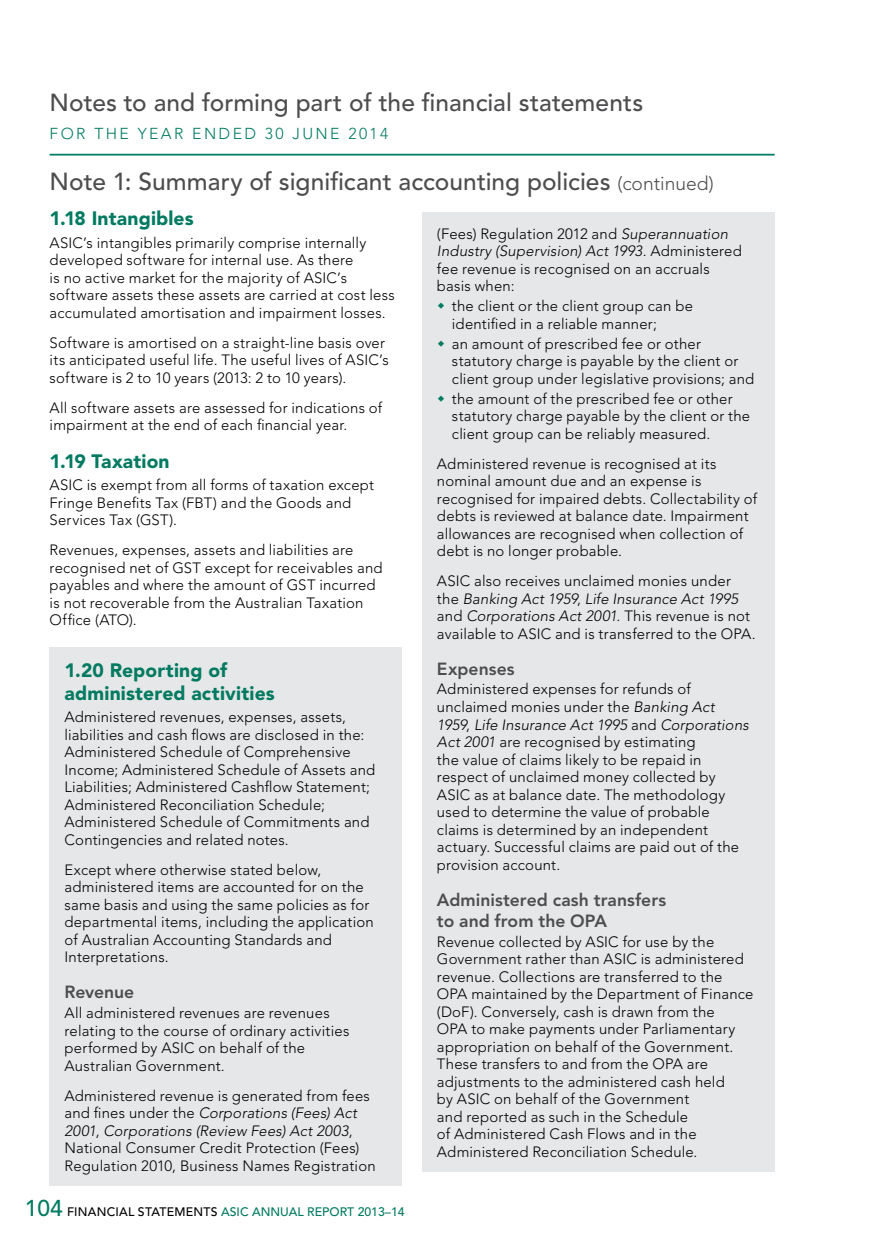
<style>
.page{position:relative;width:874px;height:1241px;background:#fff}
.page>*{position:absolute;margin:0;border:0;box-sizing:border-box;transform-origin:0 0}
._01_Head_1_grey_span{font:500 24.5px "Avenir";color:#4d4d4f}
._01_Head_2_blue{font:900 19.25px/22.8px "Avenir";letter-spacing:.01em;color:#007a60}
._01_Head_3_grey{font:800 17.5px/21px "Avenir";color:#4d4d4f}
.t1{font:300 15.75px "Avenir";letter-spacing:.15em;color:#007a60}
._02_Financials_Body{font:300 14.88px/17.5px "Avenir";letter-spacing:.015em;color:#000}
._02_Body_Before_Bull{font:300 14.88px/17.5px "Avenir";letter-spacing:.015em;color:#000}
.t2{font:500 12.25px "Avenir";color:#007a60}
.s1{font-weight:300;font-size:19.25px}
.s2{font-style:italic}
.s3{font-size:22.75px}
.s4{color:#000}
</style>
<div class="page">
<hr style="left:50px;top:154px;width:724px;height:1px;background:#007a60">
<div style="left:50px;top:647px;width:352px;height:538px;background:#e6e7e8"></div>
<div style="left:422px;top:212px;width:352px;height:959px;background:#e6e7e8"></div>
<h1 class="_01_Head_1_grey_span" style="left:50px;top:88px;width:595px">Notes to and forming part of the financial statements</h1>
<p class="t1" style="left:50px;top:124px;width:340px">FOR THE YEAR ENDED 30 JUNE 2014</p>
<h1 class="_01_Head_1_grey_span" style="left:50px;top:167px;width:665px">Note 1: Summary of significant accounting policies <span class="s1">(continued)</span></h1>
<h2 class="_01_Head_2_blue" style="left:50px;top:207px;width:145px">1.18 Intangibles</h2>
<p class="_02_Financials_Body" style="left:50px;top:234px;width:346px">ASIC’s intangibles primarily comprise internally developed software for internal use. As there<br>is no active market for the majority of ASIC’s software assets these assets are carried at cost less accumulated amortisation and impairment losses.</p>
<p class="_02_Financials_Body" style="left:50px;top:333px;width:340px">Software is amortised on a straight-line basis over its anticipated useful life. The useful lives of ASIC’s software is 2 to 10 years (2013: 2 to 10 years).</p>
<p class="_02_Financials_Body" style="left:50px;top:398px;width:334px">All software assets are assessed for indications of impairment at the end of each financial year.</p>
<h2 class="_01_Head_2_blue" style="left:50px;top:449px;width:121px">1.19 Taxation</h2>
<p class="_02_Financials_Body" style="left:50px;top:476px;width:326px">ASIC is exempt from all forms of taxation except<br>Fringe Benefits Tax (FBT) and the Goods and<br>Services Tax (GST).</p>
<p class="_02_Financials_Body" style="left:50px;top:541px;width:334px">Revenues, expenses, assets and liabilities are recognised net of GST except for receivables and payables and where the amount of GST incurred is not recoverable from the Australian Taxation Office (ATO).</p>
<h2 class="_01_Head_2_blue" style="left:64px;top:658px;width:211px">1.20 Reporting of administered activities</h2>
<p class="_02_Financials_Body" style="left:64px;top:708px;width:312px">Administered revenues, expenses, assets, liabilities and cash flows are disclosed in the:<br>Administered Schedule of Comprehensive Income; Administered Schedule of Assets and Liabilities; Administered Cashflow Statement; Administered Reconciliation Schedule; Administered Schedule of Commitments and Contingencies and related notes.</p>
<p class="_02_Financials_Body" style="left:64px;top:860px;width:310px">Except where otherwise stated below, administered items are accounted for on the same basis and using the same policies as for departmental items, including the application of Australian Accounting Standards and Interpretations.</p>
<h3 class="_01_Head_3_grey" style="left:64px;top:981px;width:71px">Revenue</h3>
<p class="_02_Financials_Body" style="left:64px;top:1004px;width:286px">All administered revenues are revenues relating to the course of ordinary activities performed by ASIC on behalf of the Australian Government.</p>
<p class="_02_Body_Before_Bull" style="left:64px;top:1086px;width:312px">Administered revenue is generated from fees and fines under the <span class="s2">Corporations (Fees) Act 2001</span>, <span class="s2">Corporations (Review Fees) Act 2003</span>, National Consumer Credit Protection (Fees)<br>Regulation 2010, Business Names Registration</p>
<p class="_02_Body_Before_Bull" style="left:437px;top:225px;width:306px">(Fees) Regulation 2012 and <span class="s2">Superannuation Industry (Supervision) Act 1993</span>. Administered fee revenue is recognised on an accruals basis when:</p>
<p class="_02_Financials_Body" style="left:451px;top:297px;width:242px">the client or the client group can be identified in a reliable manner;</p>
<p class="_02_Financials_Body" style="left:451px;top:334px;width:304px">an amount of prescribed fee or other statutory charge is payable by the client or client group under legislative provisions; and</p>
<p class="_02_Financials_Body" style="left:451px;top:389px;width:300px">the amount of the prescribed fee or other statutory charge payable by the client or the client group can be reliably measured.</p>
<p class="_02_Financials_Body" style="left:437px;top:454px;width:321px">Administered revenue is recognised at its nominal amount due and an expense is recognised for impaired debts. Collectability of debts is reviewed at balance date. Impairment allowances are recognised when collection of debt is no longer probable.</p>
<p class="_02_Financials_Body" style="left:437px;top:572px;width:320px">ASIC also receives unclaimed monies under the <span class="s2">Banking Act 1959</span>, <span class="s2">Life Insurance Act 1995 </span>and <span class="s2">Corporations Act 2001</span>. This revenue is not available to ASIC and is transferred to the OPA.</p>
<h3 class="_01_Head_3_grey" style="left:437px;top:657px;width:79px">Expenses</h3>
<p class="_02_Financials_Body" style="left:437px;top:680px;width:313px">Administered expenses for refunds of unclaimed monies under the <span class="s2">Banking Act 1959</span>, <span class="s2">Life Insurance Act 1995</span> and <span class="s2">Corporations Act 2001</span> are recognised by estimating<br>the value of claims likely to be repaid in respect of unclaimed money collected by ASIC as at balance date. The methodology used to determine the value of probable claims is determined by an independent actuary. Successful claims are paid out of the provision account.</p>
<h3 class="_01_Head_3_grey" style="left:437px;top:888px;width:231px">Administered cash transfers to and from the OPA</h3>
<p class="_02_Financials_Body" style="left:437px;top:932px;width:318px">Revenue collected by ASIC for use by the Government rather than ASIC is administered revenue. Collections are transferred to the OPA maintained by the Department of Finance (DoF). Conversely, cash is drawn from the<br>OPA to make payments under Parliamentary appropriation on behalf of the Government.<br>These transfers to and from the OPA are adjustments to the administered cash held<br>by ASIC on behalf of the Government<br>and reported as such in the Schedule<br>of Administered Cash Flows and in the Administered Reconciliation Schedule.</p>
<p class="t2" style="left:25px;top:1204px;width:381px"><span class="s3">104</span> <span class="s4">FINANCIAL STATEMENTS</span> ASIC ANNUAL REPORT 2013–14</p>
</div>
